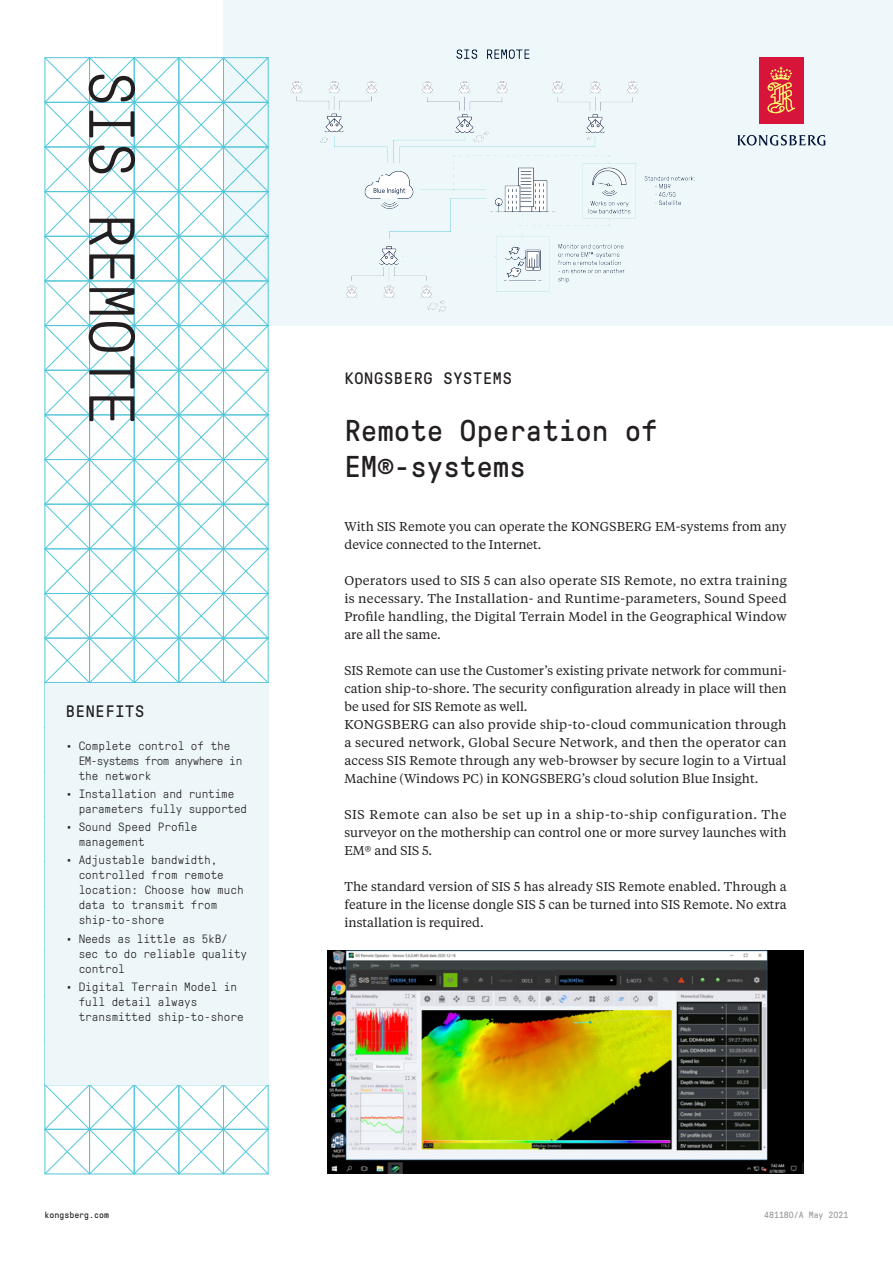
<style>
.page{position:relative;width:893px;height:1263px;background:#fff}
.page>*{position:absolute;margin:0;border:0;box-sizing:border-box;transform-origin:0 0}
.H0_-_Cover{font:300 64.5px "GT Pressura Mono";color:#231f20}
.t1{font:30px/36px "GT Pressura Mono";color:#231f20}
.t2{font:16.5px "GT Pressura Mono";letter-spacing:.05em;color:#231f20}
.Body{font:12.75px/18px "Tiempos Text";color:#231f20;text-align:justify}
.t3{font:300 12px/15px "GT Pressura Mono";color:#231f20}
.Chapter_top{font:9px "GT Pressura Mono";color:#97999c}
.Chapter_top-2{font:9px "GT Pressura Mono";color:#231f20}
</style>
<div class="page">
<div style="left:223px;top:0;width:670px;height:326px;background:#eef8fa"></div>
<img style="left:290px;top:49px;width:405px;height:263px">
<svg style="left:44px;top:57px;width:225px;height:1118px"></svg>
<img style="left:328px;top:950px;width:476px;height:224px">
<div style="left:45px;top:683px;width:223px;height:401px;background:#edf7f9"></div>
<div style="left:759px;top:57px;width:44px;height:66px;background:#d71439"></div>
<svg style="left:767px;top:67px;width:28px;height:47px"></svg>
<svg style="left:737px;top:135px;width:88px;height:11px"></svg>
<p class="H0_-_Cover" style="left:146px;top:71px;width:356px;rotate:90deg">SIS REMOTE</p>
<h2 class="t2" style="left:66px;top:703px;width:80px">BENEFITS</h2>
<p class="t3" style="left:79px;top:738px;width:165px;text-indent:-13px">• Complete control of the<br>EM-systems from anywhere in the network</p>
<p class="t3" style="left:79px;top:786px;width:170px;text-indent:-13px">• Installation and runtime parameters fully supported</p>
<p class="t3" style="left:79px;top:820px;width:120px;text-indent:-13px">• Sound Speed Profile management</p>
<p class="t3" style="left:79px;top:853px;width:167px;text-indent:-13px">• Adjustable bandwidth, controlled from remote location: Choose how much data to transmit from ship-to-shore</p>
<p class="t3" style="left:79px;top:931px;width:170px;text-indent:-13px">• Needs as little as 5kB/ sec to do reliable quality control</p>
<p class="t3" style="left:79px;top:979px;width:167px;text-indent:-13px">• Digital Terrain Model in full detail always transmitted ship-to-shore</p>
<h2 class="t2" style="left:344px;top:369px;width:169px">KONGSBERG SYSTEMS</h2>
<h2 class="t1" style="left:344px;top:413px;width:315px">Remote Operation of<br>EM®-systems</h2>
<p class="Body" style="left:344px;top:516px;width:444px">With SIS Remote you can operate the KONGSBERG EM-systems from any device connected to the Internet.</p>
<p class="Body" style="left:344px;top:570px;width:444px">Operators used to SIS 5 can also operate SIS Remote, no extra training is necessary. The Installation- and Runtime-parameters, Sound Speed Profile handling, the Digital Terrain Model in the Geographical Window are all the same.</p>
<p class="Body" style="left:344px;top:660px;width:444px">SIS Remote can use the Customer’s existing private network for communi&shy;cation ship-to-shore. The security configuration already in place will then be used for SIS Remote as well.</p>
<p class="Body" style="left:344px;top:714px;width:444px">KONGSBERG can also provide ship-to-cloud communication through a secured network, Global Secure Network, and then the operator can access SIS Remote through any web-browser by secure login to a Virtual Machine (Windows PC) in KONGSBERG’s cloud solution Blue Insight.</p>
<p class="Body" style="left:344px;top:804px;width:444px">SIS Remote can also be set up in a ship-to-ship configuration. The surveyor on the mothership can control one or more survey launches with EM® and SIS 5.</p>
<p class="Body" style="left:344px;top:876px;width:444px">The standard version of SIS 5 has already SIS Remote enabled. Through a feature in the license dongle SIS 5 can be turned into SIS Remote. No extra installation is required.</p>
<p class="Chapter_top-2" style="left:45px;top:1210px;width:66px">kongsberg.com</p>
<p class="Chapter_top" style="left:764px;top:1210px;width:86px">481180/A May 2021</p>
</div>
